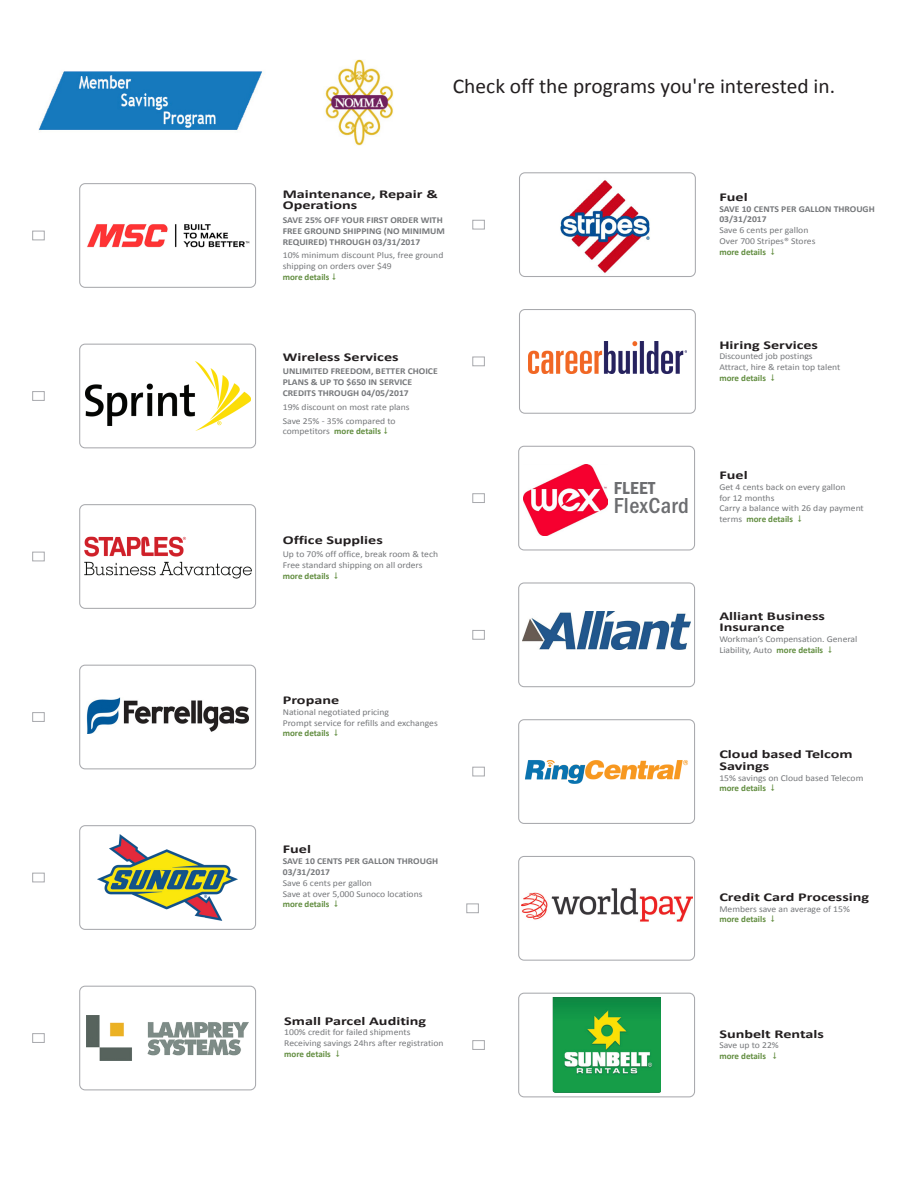
<style>
.page{position:relative;width:918px;height:1188px;background:#fff}
.page>*{position:absolute;margin:0;border:0;box-sizing:border-box;transform-origin:0 0}
.t1{font:500 condensed 22.5px "Franklin Gothic";letter-spacing:.02em;color:#6c6d70}
.t2{font:21px "Calibri";color:#231f20}
.t3{font:600 condensed 18px "Franklin Gothic";letter-spacing:.02em;color:#6c6d70}
.t4{font:700 12px/11.4px "Calibri";color:#231f20;scale:1.35 1}
.t5{font:9px/10.8px "Calibri";color:#76787b;scale:1.07 1}
.t6{font:700 9px/10.8px "Calibri";color:#76787b;scale:1.07 1}
.t7{font:700 9px "Calibri";color:#628d40}
.s1{font-weight:700;color:#628d40}
</style>
<div class="page">
<div style="left:472px;top:220px;width:13px;height:9px;background:#fff;border:1px solid #a8a9ad"></div>
<img style="left:560px;top:180px;width:90px;height:94px">
<div style="left:519px;top:172px;width:177px;height:105px;border:1px solid #a8a9ad;border-radius:5px"></div>
<div style="left:472px;top:357px;width:13px;height:9px;background:#fff;border:1px solid #a8a9ad"></div>
<img style="left:528px;top:342px;width:159px;height:32px">
<div style="left:519px;top:309px;width:177px;height:105px;border:1px solid #a8a9ad;border-radius:5px"></div>
<div style="left:472px;top:493px;width:13px;height:10px;background:#fff;border:1px solid #a8a9ad"></div>
<img style="left:524px;top:465px;width:84px;height:70px">
<div style="left:518px;top:446px;width:177px;height:104px;border:1px solid #a8a9ad;border-radius:5px"></div>
<div style="left:472px;top:630px;width:13px;height:10px;background:#fff;border:1px solid #a8a9ad"></div>
<img style="left:522px;top:612px;width:169px;height:37px">
<div style="left:518px;top:582px;width:177px;height:105px;border:1px solid #a8a9ad;border-radius:5px"></div>
<div style="left:472px;top:767px;width:13px;height:9px;background:#fff;border:1px solid #a8a9ad"></div>
<img style="left:525px;top:760px;width:163px;height:24px">
<div style="left:518px;top:719px;width:177px;height:105px;border:1px solid #a8a9ad;border-radius:5px"></div>
<div style="left:466px;top:904px;width:13px;height:9px;background:#fff;border:1px solid #a8a9ad"></div>
<img style="left:521px;top:888px;width:171px;height:34px">
<div style="left:518px;top:856px;width:177px;height:105px;border:1px solid #a8a9ad;border-radius:5px"></div>
<div style="left:472px;top:1040px;width:13px;height:10px;background:#fff;border:1px solid #a8a9ad"></div>
<img style="left:552px;top:998px;width:109px;height:95px">
<div style="left:518px;top:993px;width:177px;height:104px;border:1px solid #a8a9ad;border-radius:5px"></div>
<div style="left:32px;top:231px;width:13px;height:9px;background:#fff;border:1px solid #a8a9ad"></div>
<img style="left:87px;top:224px;width:162px;height:23px">
<div style="left:79px;top:183px;width:177px;height:105px;border:1px solid #a8a9ad;border-radius:5px"></div>
<div style="left:32px;top:552px;width:13px;height:9px;background:#fff;border:1px solid #a8a9ad"></div>
<img style="left:84px;top:536px;width:168px;height:43px">
<div style="left:79px;top:504px;width:177px;height:105px;border:1px solid #a8a9ad;border-radius:5px"></div>
<div style="left:32px;top:712px;width:13px;height:10px;background:#fff;border:1px solid #a8a9ad"></div>
<img style="left:87px;top:698px;width:162px;height:36px">
<div style="left:79px;top:665px;width:177px;height:104px;border:1px solid #a8a9ad;border-radius:5px"></div>
<div style="left:32px;top:873px;width:13px;height:9px;background:#fff;border:1px solid #a8a9ad"></div>
<img style="left:97px;top:834px;width:141px;height:87px">
<div style="left:79px;top:825px;width:177px;height:105px;border:1px solid #a8a9ad;border-radius:5px"></div>
<div style="left:32px;top:1033px;width:13px;height:10px;background:#fff;border:1px solid #a8a9ad"></div>
<img style="left:86px;top:1015px;width:163px;height:46px">
<div style="left:79px;top:986px;width:177px;height:104px;border:1px solid #a8a9ad;border-radius:5px"></div>
<div style="left:32px;top:391px;width:13px;height:10px;background:#fff;border:1px solid #a8a9ad"></div>
<img style="left:85px;top:362px;width:165px;height:68px">
<div style="left:79px;top:344px;width:177px;height:104px;border:1px solid #a8a9ad;border-radius:5px"></div>
<svg style="left:217px;top:421px;width:4px;height:4px"></svg>
<img style="left:38px;top:59px;width:355px;height:86px">
<h2 class="t2" style="left:453px;top:73px;width:384px">Check off the programs you're interested in.</h2>
<h3 class="t4" style="left:283px;top:188px;width:116px">Maintenance, Repair &amp;<br>Operations</h3>
<p class="t6" style="left:283px;top:214px;width:153px">SAVE 25% OFF YOUR FIRST ORDER WITH<br>FREE GROUND SHIPPING (NO MINIMUM<br>REQUIRED) THROUGH 03/31/2017</p>
<p class="t5" style="left:283px;top:250px;width:152px">10% minimum discount Plus, free ground shipping on orders over $49</p>
<p class="t7" style="left:283px;top:271px;width:48px">more details</p>
<h3 class="t4" style="left:283px;top:350px;width:87px">Wireless Services</h3>
<p class="t6" style="left:283px;top:366px;width:146px">UNLIMITED FREEDOM, BETTER CHOICE<br>PLANS &amp; UP TO $650 IN SERVICE<br>CREDITS THROUGH 04/05/2017</p>
<p class="t5" style="left:283px;top:400px;width:120px;line-height:13.8px">19% discount on most rate plans<br>Save 25% - 35% compared to</p>
<p class="t5" style="left:283px;top:426px;width:93px">competitors <span class="s1">more details</span></p>
<h3 class="t4" style="left:283px;top:533px;width:76px">Office Supplies</h3>
<p class="t5" style="left:283px;top:549px;width:147px">Up to 70% off office, break room &amp; tech<br>Free standard shipping on all orders</p>
<p class="t7" style="left:283px;top:570px;width:48px">more details</p>
<h3 class="t4" style="left:283px;top:694px;width:43px">Propane</h3>
<p class="t5" style="left:283px;top:706px;width:146px">National negotiated pricing<br>Prompt service for refills and exchanges</p>
<p class="t7" style="left:283px;top:728px;width:48px">more details</p>
<h3 class="t4" style="left:283px;top:843px;width:22px">Fuel</h3>
<p class="t6" style="left:283px;top:855px;width:147px">SAVE 10 CENTS PER GALLON THROUGH<br>03/31/2017</p>
<p class="t5" style="left:283px;top:877px;width:132px">Save 6 cents per gallon<br>Save at over 5,000 Sunoco locations</p>
<p class="t7" style="left:283px;top:899px;width:48px">more details</p>
<h3 class="t4" style="left:719px;top:191px;width:22px">Fuel</h3>
<p class="t6" style="left:719px;top:203px;width:147px">SAVE 10 CENTS PER GALLON THROUGH<br>03/31/2017</p>
<p class="t5" style="left:719px;top:224px;width:91px">Save 6 cents per gallon<br>Over 700 Stripes® Stores</p>
<p class="t7" style="left:719px;top:246px;width:48px">more details</p>
<h3 class="t4" style="left:719px;top:338px;width:75px">Hiring Services</h3>
<p class="t5" style="left:719px;top:351px;width:115px">Discounted job postings<br>Attract, hire &amp; retain top talent</p>
<p class="t7" style="left:719px;top:372px;width:48px">more details</p>
<h3 class="t3" style="left:614px;top:478px;width:43px">FLEET</h3>
<h1 class="t1" style="left:614px;top:493px;width:76px">FlexCard</h1>
<h3 class="t4" style="left:719px;top:469px;width:22px">Fuel</h3>
<p class="t5" style="left:719px;top:481px;width:137px">Get 4 cents back on every gallon<br>for 12 months<br>Carry a balance with 26 day payment terms <span class="s1">more details</span></p>
<h3 class="t4" style="left:719px;top:610px;width:80px">Alliant Business<br>Insurance</h3>
<p class="t5" style="left:719px;top:633px;width:131px">Workman’s Compensation. General<br>Liability, Auto <span class="s1">more details</span></p>
<h3 class="t4" style="left:719px;top:748px;width:100px">Cloud based Telcom<br>Savings</h3>
<p class="t5" style="left:719px;top:772px;width:136px">15% savings on Cloud based Telecom</p>
<p class="t7" style="left:719px;top:783px;width:48px">more details</p>
<h3 class="t4" style="left:719px;top:891px;width:113px">Credit Card Processing</h3>
<p class="t5" style="left:719px;top:903px;width:123px">Members save an average of 15%</p>
<p class="t7" style="left:719px;top:914px;width:48px">more details</p>
<h3 class="t4" style="left:284px;top:1014px;width:107px">Small Parcel Auditing</h3>
<p class="t5" style="left:284px;top:1027px;width:150px">100% credit for failed shipments<br>Receiving savings 24hrs after registration</p>
<p class="t7" style="left:284px;top:1048px;width:48px">more details</p>
<h3 class="t4" style="left:719px;top:1027px;width:79px">Sunbelt Rentals</h3>
<p class="t5" style="left:719px;top:1040px;width:57px">Save up to 22%</p>
<p class="t7" style="left:719px;top:1051px;width:48px">more details</p>
</div>
